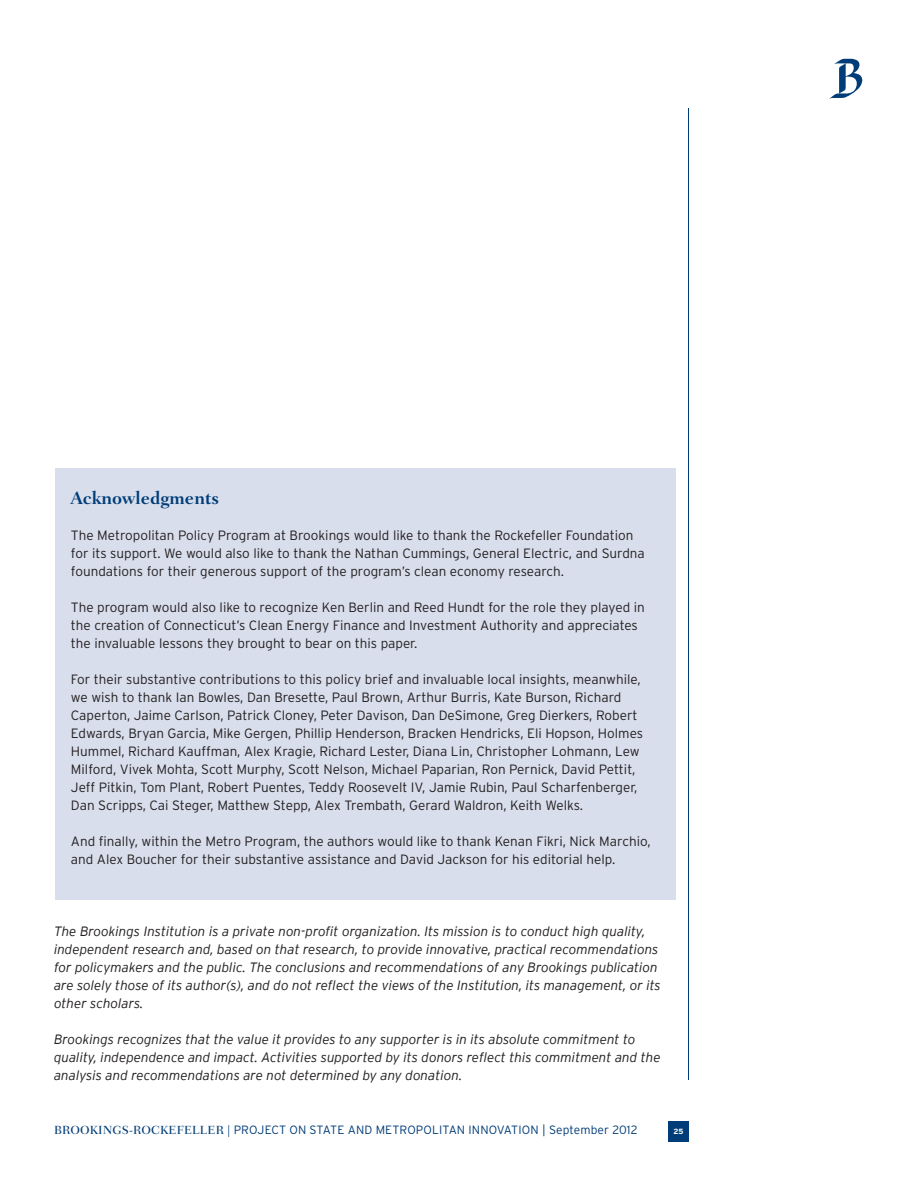
<style>
.page{position:relative;width:918px;height:1188px;background:#fff}
.page>*{position:absolute;margin:0;border:0;box-sizing:border-box;transform-origin:0 0}
.Head_Findings{font:700 18px "Fairfield LH";color:#003d78}
.Findings_Text{font:300 13.5px/18px "Interstate";color:#231f20}
.Body_no_indent{font:italic 300 13.5px/18px "Interstate";color:#231f20}
.t1{font:300 12px "Interstate";letter-spacing:.01em;color:#003d78}
.t2{font:700 7.5px "Interstate";color:#fff}
.s1{font-family:"Fairfield LH";font-weight:500}
</style>
<div class="page">
<div style="left:668px;top:1121px;width:20px;height:20px;background:#003d78"></div>
<hr style="left:688px;top:108px;width:1px;height:972px;background:#003d78">
<svg style="left:829px;top:59px;width:33px;height:40px"></svg>
<div style="left:55px;top:468px;width:621px;height:432px;background:#d9deec"></div>
<p class="Head_Findings" style="left:71px;top:488px;width:150px">Acknowledgments</p>
<p class="Findings_Text" style="left:71px;top:526px;width:575px">The Metropolitan Policy Program at Brookings would like to thank the Rockefeller Foundation for its support. We would also like to thank the Nathan Cummings, General Electric, and Surdna foundations for their generous support of the program’s clean economy research.</p>
<p class="Findings_Text" style="left:71px;top:598px;width:575px">The program would also like to recognize Ken Berlin and Reed Hundt for the role they played in the creation of Connecticut’s Clean Energy Finance and Investment Authority and appreciates the invaluable lessons they brought to bear on this paper.</p>
<p class="Findings_Text" style="left:71px;top:670px;width:574px">For their substantive contributions to this policy brief and invaluable local insights, meanwhile, we wish to thank Ian Bowles, Dan Bresette, Paul Brown, Arthur Burris, Kate Burson, Richard Caperton, Jaime Carlson, Patrick Cloney, Peter Davison, Dan DeSimone, Greg Dierkers, Robert Edwards, Bryan Garcia, Mike Gergen, Phillip Henderson, Bracken Hendricks, Eli Hopson, Holmes Hummel, Richard Kauffman, Alex Kragie, Richard Lester, Diana Lin, Christopher Lohmann, Lew Milford, Vivek Mohta, Scott Murphy, Scott Nelson, Michael Paparian, Ron Pernick, David Pettit, Jeff Pitkin, Tom Plant, Robert Puentes, Teddy Roosevelt IV, Jamie Rubin, Paul Scharfenberger, Dan Scripps, Cai Steger, Matthew Stepp, Alex Trembath, Gerard Waldron, Keith Welks.</p>
<p class="Findings_Text" style="left:71px;top:832px;width:581px">And finally, within the Metro Program, the authors would like to thank Kenan Fikri, Nick Marchio, and Alex Boucher for their substantive assistance and David Jackson for his editorial help.</p>
<p class="Body_no_indent" style="left:54px;top:922px;width:608px">The Brookings Institution is a private non-profit organization. Its mission is to conduct high quality, independent research and, based on that research, to provide innovative, practical recommendations for policymakers and the public. The conclusions and recommendations of any Brookings publication are solely those of its author(s), and do not reflect the views of the Institution, its management, or its other scholars.</p>
<p class="Body_no_indent" style="left:54px;top:1030px;width:608px">Brookings recognizes that the value it provides to any supporter is in its absolute commitment to quality, independence and impact. Activities supported by its donors reflect this commitment and the analysis and recommendations are not determined by any donation.</p>
<p class="t1" style="left:54px;top:1123px;width:585px"><span class="s1">BROOKINGS-ROCKEFELLER |</span> PROJECT ON STATE AND METROPOLITAN INNOVATION | September 2012</p>
<p class="t2" style="left:673px;top:1127px;width:12px">25</p>
</div>
